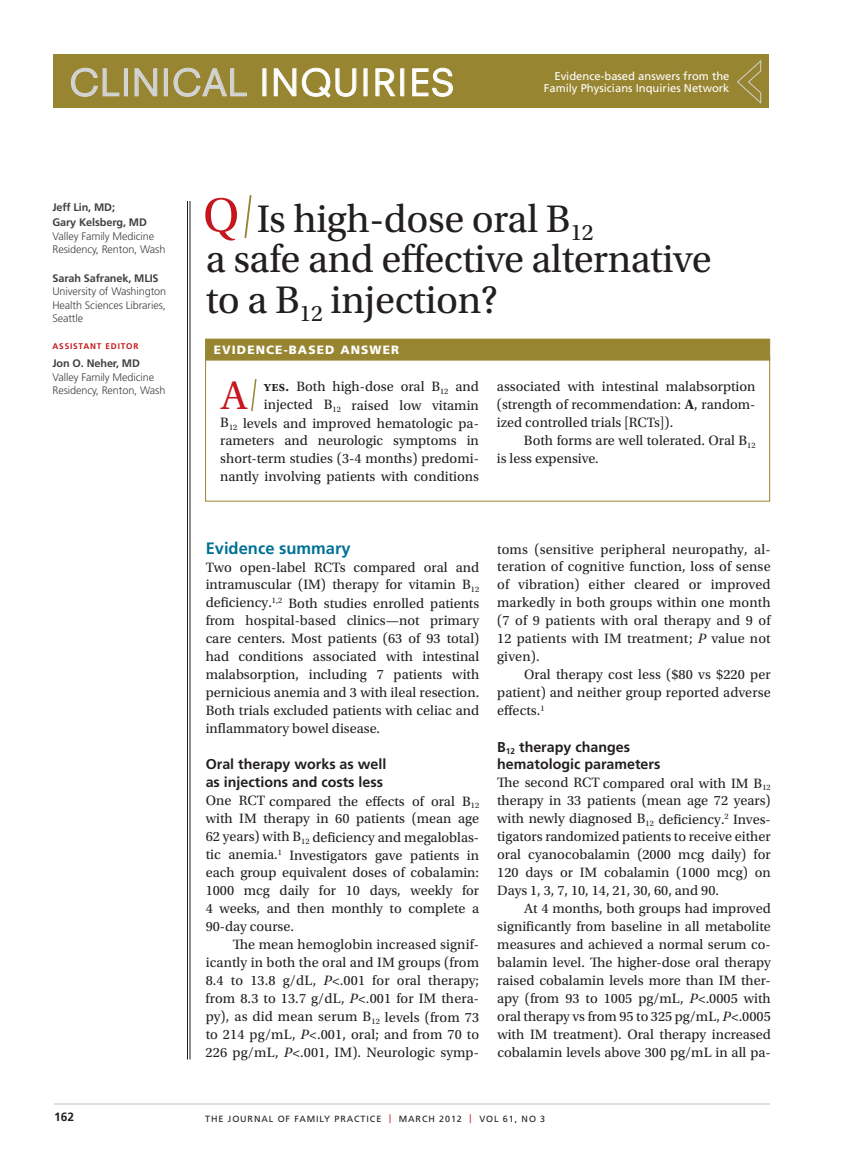
<style>
.page{position:relative;width:851px;height:1161px;background:#fff}
.page>*{position:absolute;margin:0;border:0;box-sizing:border-box;transform-origin:0 0}
.t1{font:42px "Utopia Std";color:#c4161c}
.t2{font:40.5px/40.5px "Utopia Std";letter-spacing:-.01em;color:#231f20}
.t3{font:36px "Neuzeit SLT Std";letter-spacing:.025em;color:#fff}
.t4{font:700 16.5px "Frutiger LT Std";color:#007296}
.t5{font:14.25px/18px "Utopia Std";color:#231f20;text-align:justify}
.t6{font:700 14.25px/18px "Frutiger LT Std";color:#231f20}
.t7{font:900 12px "Frutiger LT Std";letter-spacing:.09em;color:#fff}
.t8{font:700 12px "Frutiger LT Std";color:#231f20}
.t9{font:11.25px/12.1px "Frutiger LT Std";color:#fff;text-align:right}
.t10{font:300 10.8px/13.5px "Frutiger LT Std";letter-spacing:-.01em;color:#414042}
.t11{font:700 10.8px/15px "Frutiger LT Std";letter-spacing:-.01em;color:#414042}
.t12{font:9px "Frutiger LT Std";letter-spacing:.1em;color:#231f20}
.t13{font:700 8.25px "Frutiger LT Std";letter-spacing:.1em;color:#c4161c}
.s1{color:#d1d3d4}
.s2{font-weight:600;font-size:14.1px}
.s3{font-weight:700}
.s4{font-style:italic}
.s5{color:#c4161c}
</style>
<div class="page">
<hr style="left:190px;top:201px;width:1px;height:858px;background:#231f20">
<hr style="left:187px;top:201px;width:1px;height:858px;background:#231f20">
<hr style="left:54px;top:1104px;width:716px;height:1px;background:#bcbec0">
<div style="left:53px;top:54px;width:716px;height:54px;background:#988531"></div>
<svg style="left:737px;top:60px;width:24px;height:44px"></svg>
<svg style="left:205px;top:198px;width:32px;height:43px"></svg>
<svg style="left:244px;top:195px;width:8px;height:43px"></svg>
<svg style="left:71px;top:68px;width:48px;height:29px"></svg>
<div style="left:124px;top:69px;width:4px;height:27px;border:1px solid #dcddde"></div>
<svg style="left:135px;top:68px;width:22px;height:28px"></svg>
<div style="left:164px;top:69px;width:3px;height:27px;border:1px solid #dcddde"></div>
<svg style="left:174px;top:68px;width:73px;height:29px"></svg>
<svg style="left:274px;top:68px;width:22px;height:28px"></svg>
<svg style="left:302px;top:68px;width:54px;height:30px"></svg>
<svg style="left:375px;top:68px;width:20px;height:28px"></svg>
<svg style="left:412px;top:68px;width:41px;height:29px"></svg>
<div style="left:205px;top:339px;width:565px;height:21px;background:#988531"></div>
<div style="left:205px;top:357px;width:565px;height:144px;border:1px solid #988531"></div>
<svg style="left:251px;top:379px;width:6px;height:33px"></svg>
<h3 class="t3" style="left:69px;top:61px;width:387px"><span class="s1">CLINICAL</span> INQUIRIES</h3>
<p class="t9" style="left:543px;top:70px;width:187px">Evidence-based answers from the<br>Family Physicians Inquiries Network</p>
<p class="t11" style="left:52px;top:200px;width:96px">Jeff Lin, MD;<br>Gary Kelsberg, MD</p>
<p class="t10" style="left:52px;top:229px;width:114px">Valley Family Medicine<br>Residency, Renton, Wash</p>
<p class="t11" style="left:52px;top:271px;width:108px">Sarah Safranek, MLIS</p>
<p class="t10" style="left:52px;top:285px;width:115px;text-align:justify">University of Washington Health Sciences Libraries, Seattle</p>
<p class="t13" style="left:52px;top:342px;width:87px">ASSISTANT EDITOR</p>
<p class="t11" style="left:52px;top:356px;width:89px">Jon O. Neher, MD</p>
<p class="t10" style="left:52px;top:371px;width:114px">Valley Family Medicine<br>Residency, Renton, Wash</p>
<h2 class="t2" style="left:206px;top:199px;width:507px;text-indent:51px">Is high-dose oral B<sub>12<br></sub>a safe and effective alternative to a B<sub>12</sub> injection?</h2>
<p class="t7" style="left:214px;top:342px;width:187px">EVIDENCE-BASED ANSWER</p>
<h1 class="t1" style="left:221px;top:372px;width:28px">A</h1>
<p class="t5" style="left:220px;top:378px;width:260px;text-align:right"><span class="s2">yes.</span> Both high-dose oral B<sub>12</sub> and injected B<sub>12</sub> raised low vitamin<br>B<sub>12</sub> levels and improved hematologic pa&shy;rameters and neurologic symptoms in short-term studies (3-4 months) predomi&shy;nantly involving patients with conditions</p>
<p class="t5" style="left:497px;top:378px;width:260px">associated with intestinal malabsorption (strength of recommendation: <span class="s3">A</span>, random&shy;ized controlled trials [RCTs]).</p>
<p class="t5" style="left:497px;top:432px;width:260px;text-indent:27px">Both forms are well tolerated. Oral B<sub>12 </sub>is less expensive.</p>
<p class="t4" style="left:206px;top:538px;width:146px">Evidence summary</p>
<p class="t5" style="left:206px;top:558px;width:275px">Two open-label RCTs compared oral and intramuscular (IM) therapy for vitamin B<sub>12 </sub>deficiency.<sup>1,2</sup> Both studies enrolled patients from hospital-based clinics—not primary care centers. Most patients (63 of 93 total) had conditions associated with intestinal malabsorption, including 7 patients with pernicious anemia and 3 with ileal resection.<br>Both trials excluded patients with celiac and inflammatory bowel disease.</p>
<p class="t6" style="left:206px;top:756px;width:182px">Oral therapy works as well as injections and costs less</p>
<p class="t5" style="left:206px;top:792px;width:275px">One RCT compared the effects of oral B<sub>12 </sub>with IM therapy in 60 patients (mean age 62 years) with B<sub>12</sub> deficiency and megaloblas&shy;tic anemia.<sup>1</sup> Investigators gave patients in each group equivalent doses of cobalamin:<br>1000 mcg daily for 10 days, weekly for 4 weeks, and then monthly to complete a 90-day course.</p>
<p class="t5" style="left:206px;top:936px;width:275px;text-indent:27px">The mean hemoglobin increased signif&shy;icantly in both the oral and IM groups (from 8.4 to 13.8 g/dL, <span class="s4">P</span>&lt;.001 for oral therapy; from 8.3 to 13.7 g/dL, <span class="s4">P</span>&lt;.001 for IM thera&shy;py), as did mean serum B<sub>12</sub> levels (from 73 to 214 pg/mL, <span class="s4">P</span>&lt;.001, oral; and from 70 to 226 pg/mL, <span class="s4">P</span>&lt;.001, IM). Neurologic symp-</p>
<p class="t5" style="left:497px;top:540px;width:275px">toms (sensitive peripheral neuropathy, al&shy;teration of cognitive function, loss of sense of vibration) either cleared or improved markedly in both groups within one month (7 of 9 patients with oral therapy and 9 of 12 patients with IM treatment; <span class="s4">P</span> value not given).</p>
<p class="t5" style="left:497px;top:666px;width:275px;text-indent:27px">Oral therapy cost less ($80 vs $220 per patient) and neither group reported adverse effects.<sup>1</sup></p>
<p class="t6" style="left:497px;top:738px;width:165px">B<sub>12</sub> therapy changes hematologic parameters</p>
<p class="t5" style="left:497px;top:774px;width:275px">The second RCT compared oral with IM B<sub>12 </sub>therapy in 33 patients (mean age 72 years) with newly diagnosed B<sub>12</sub> deficiency.<sup>2</sup> Inves&shy;tigators randomized patients to receive either oral cyanocobalamin (2000 mcg daily) for 120 days or IM cobalamin (1000 mcg) on Days 1, 3, 7, 10, 14, 21, 30, 60, and 90.</p>
<p class="t5" style="left:497px;top:900px;width:275px;text-indent:27px">At 4 months, both groups had improved significantly from baseline in all metabolite measures and achieved a normal serum co&shy;balamin level. The higher-dose oral therapy raised cobalamin levels more than IM ther&shy;apy (from 93 to 1005 pg/mL, <span class="s4">P</span>&lt;.0005 with oral therapy vs from 95 to 325 pg/mL, <span class="s4">P</span>&lt;.0005 with IM treatment). Oral therapy increased cobalamin levels above 300 pg/mL in all pa-</p>
<p class="t8" style="left:54px;top:1110px;width:22px">162</p>
<p class="t12" style="left:205px;top:1113px;width:202px">The Journal of Fami ly Practice <span class="s5">|</span> MARCH</p>
<p class="t12" style="left:439px;top:1113px;width:108px">2012 <span class="s5">|</span> Vol 61, No 3</p>
</div>
